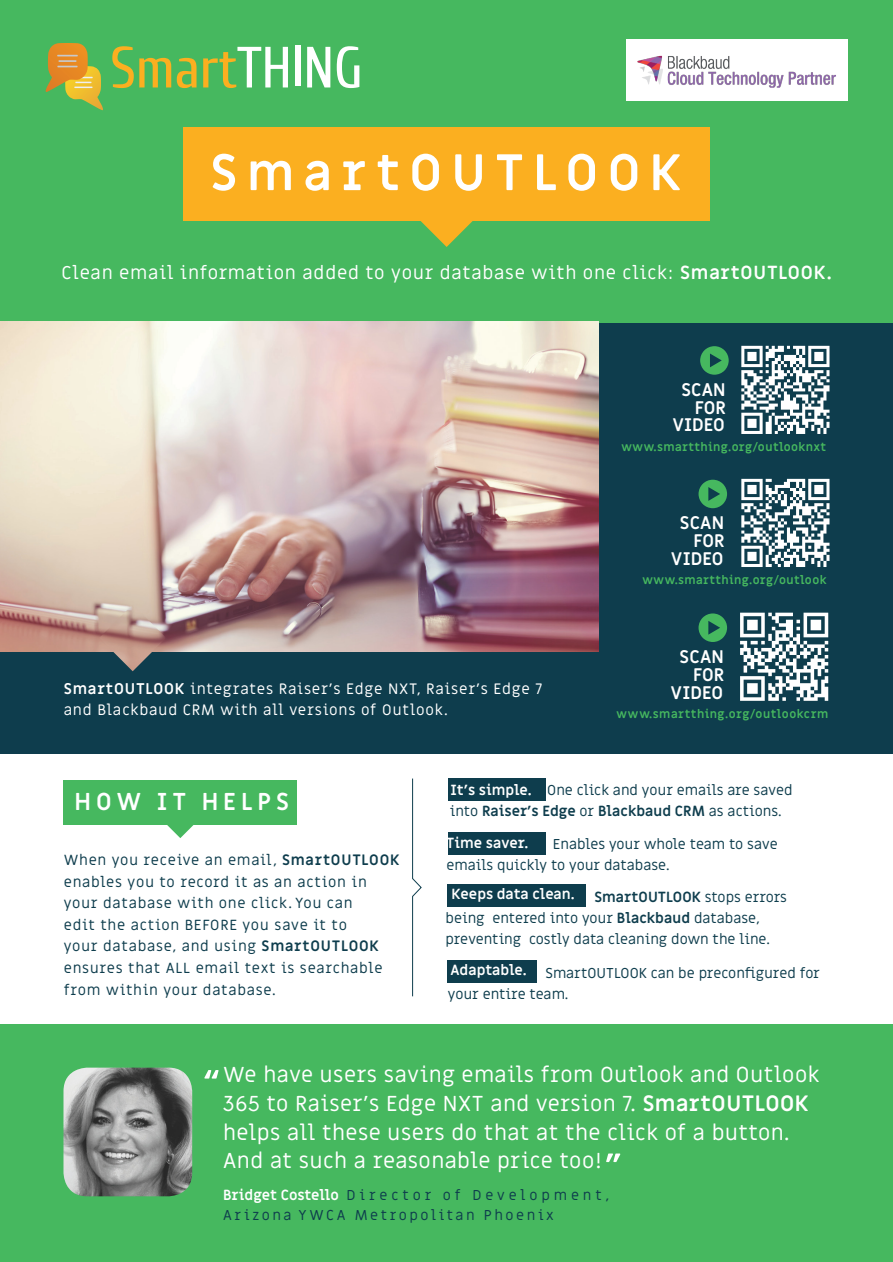
<style>
.page{position:relative;width:893px;height:1262px;background:#fff}
.page>*{position:absolute;margin:0;border:0;box-sizing:border-box;transform-origin:0 0}
.Paragraph_Style1{font:700 50.1px "Miriam Libre";letter-spacing:.18em;color:#fff}
.Paragraph_Style1-2{font:700 23.85px "Miriam Libre";letter-spacing:.2em;color:#fff}
.Paragraph_Style2{font:21.75px/28.7px "Miriam Libre";letter-spacing:.02em;color:#fff}
.Paragraph_Style1-3{font:18.45px "Miriam Libre";letter-spacing:.04em;color:#fff}
.Paragraph_Style3{font:700 17.85px/18px "Miriam Libre";letter-spacing:.005em;color:#fff;text-align:right}
.Paragraph_Style5{font:700 17.85px/18px "Miriam Libre";letter-spacing:.005em;color:#fff;text-align:right}
.Paragraph_Style7{font:700 17.85px/18px "Miriam Libre";letter-spacing:.005em;color:#fff;text-align:right}
.Paragraph_Style4{font:700 17.85px "Miriam Libre";color:#fff}
.Paragraph_Style6{font:700 17.85px "Miriam Libre";color:#fff}
.Paragraph_Style8{font:700 17.85px "Miriam Libre";color:#fff}
.Paragraph_Style2-2{font:15.15px/21.8px "Miriam Libre";letter-spacing:.05em;color:#fff}
.Paragraph_Style2-3{font:14.7px/21.6px "Miriam Libre";letter-spacing:.05em;color:#0e3d4d}
.Paragraph_Style9{font:14.4px/21px "Miriam Libre";color:#0e3d4d}
.Paragraph_Style1-4{font:14.4px/21px "Miriam Libre";color:#0e3d4d}
.Paragraph_Style2-4{font:14.4px/19.8px "Miriam Libre";letter-spacing:.18em;color:#0e3d4d}
.Paragraph_Style9-2{font:700 14.4px "Miriam Libre";letter-spacing:-.005em;color:#fff}
.Paragraph_Style1-5{font:700 14.4px "Miriam Libre";letter-spacing:-.005em;color:#fff}
.Paragraph_Style1-6{font:700 11.85px "Miriam Libre";letter-spacing:.03em;color:#46b85f}
.s1{font-weight:700}
.s2{font-weight:700;color:#fff}
</style>
<div class="page">
<div style="left:0;top:0;width:892px;height:1262px;background:#46b85f"></div>
<div style="left:0;top:718px;width:892px;height:306px;background:#fff"></div>
<div style="left:0;top:323px;width:892px;height:431px;background:#0e3d4d"></div>
<div style="left:183px;top:127px;width:527px;height:94px;background:#fbaf20"></div>
<svg style="left:420px;top:221px;width:53px;height:26px"></svg>
<img style="left:0;top:321px;width:598px;height:330px">
<img style="left:99px;top:604px;width:67px;height:67px">
<img style="left:63px;top:1067px;width:129px;height:129px">
<div style="left:448px;top:777px;width:97px;height:23px;background:#0e3d4d"></div>
<div style="left:448px;top:831px;width:97px;height:23px;background:#0e3d4d"></div>
<div style="left:448px;top:884px;width:138px;height:23px;background:#0e3d4d"></div>
<div style="left:448px;top:960px;width:89px;height:23px;background:#0e3d4d"></div>
<svg style="left:412px;top:778px;width:9px;height:218px"></svg>
<svg style="left:204px;top:1070px;width:14px;height:8px"></svg>
<svg style="left:606px;top:1153px;width:14px;height:9px"></svg>
<svg style="left:700px;top:346px;width:28px;height:29px"></svg>
<svg style="left:741px;top:346px;width:88px;height:88px"></svg>
<svg style="left:698px;top:480px;width:29px;height:28px"></svg>
<svg style="left:741px;top:479px;width:88px;height:88px"></svg>
<svg style="left:698px;top:613px;width:29px;height:29px"></svg>
<svg style="left:740px;top:612px;width:88px;height:89px"></svg>
<svg style="left:112px;top:46px;width:59px;height:42px"></svg>
<svg style="left:177px;top:58px;width:19px;height:30px"></svg>
<svg style="left:203px;top:47px;width:85px;height:41px"></svg>
<div style="left:295px;top:45px;width:5px;height:41px;background:#fff"></div>
<svg style="left:307px;top:47px;width:23px;height:40px"></svg>
<svg style="left:337px;top:46px;width:22px;height:42px"></svg>
<svg style="left:45px;top:43px;width:58px;height:67px"></svg>
<div style="left:64px;top:780px;width:233px;height:45px;background:#46b85f"></div>
<svg style="left:167px;top:825px;width:27px;height:13px"></svg>
<div style="left:626px;top:39px;width:221px;height:62px;background:#fff"></div>
<img style="left:637px;top:55px;width:199px;height:33px">
<p class="Paragraph_Style1" style="left:210px;top:142px;width:472px">SmartOUTLOOK</p>
<p class="Paragraph_Style1-3" style="left:61px;top:261px;width:771px">Clean email information added to your database with one click: <span class="s1">SmartOUTLOOK.</span></p>
<p class="Paragraph_Style3" style="left:681px;top:381px;width:46px">SCAN<br>FOR</p>
<p class="Paragraph_Style4" style="left:672px;top:414px;width:54px">VIDEO</p>
<p class="Paragraph_Style1-6" style="left:621px;top:439px;width:206px">www.smartthing.org/outlooknxt</p>
<p class="Paragraph_Style2-2" style="left:64px;top:678px;width:480px"><span class="s1">SmartOUTLOOK</span> integrates Raiser’s Edge NXT, Raiser’s Edge 7 and Blackbaud CRM with all versions of Outlook.</p>
<p class="Paragraph_Style5" style="left:680px;top:514px;width:46px">SCAN<br>FOR</p>
<p class="Paragraph_Style6" style="left:671px;top:547px;width:54px">VIDEO</p>
<p class="Paragraph_Style1-6" style="left:642px;top:573px;width:186px">www.smartthing.org/outlook</p>
<p class="Paragraph_Style7" style="left:679px;top:648px;width:46px">SCAN<br>FOR</p>
<p class="Paragraph_Style8" style="left:670px;top:681px;width:54px">VIDEO</p>
<p class="Paragraph_Style1-6" style="left:616px;top:706px;width:213px">www.smartthing.org/outlookcrm</p>
<p class="Paragraph_Style1-2" style="left:75px;top:787px;width:216px">HOW IT HELPS</p>
<p class="Paragraph_Style2-3" style="left:64px;top:850px;width:337px">When you receive an email, <span class="s1">SmartOUTLOOK </span>enables you to record it as an action in your database with one click. You can<br>edit the action BEFORE you save it to<br>your database, and using <span class="s1">SmartOUTLOOK </span>ensures that ALL email text is searchable from within your database.</p>
<p class="Paragraph_Style1-5" style="left:450px;top:780px;width:83px">It’s simple.</p>
<p class="Paragraph_Style1-4" style="left:450px;top:780px;width:344px;text-indent:97px">One click and your emails are saved into <span class="s1">Raiser’s Edge</span> or <span class="s1">Blackbaud CRM</span> as actions.</p>
<p class="Paragraph_Style9" style="left:446px;top:834px;width:332px;text-indent:106px">Enables your whole team to save emails quickly to your database.</p>
<p class="Paragraph_Style9" style="left:445px;top:886px;width:343px;text-indent:149px"><span class="s1">SmartOUTLOOK</span> stops errors being entered into your <span class="s1">Blackbaud</span> database, preventing costly data cleaning down the line.</p>
<p class="Paragraph_Style1-5" style="left:450px;top:961px;width:78px">Adaptable.</p>
<p class="Paragraph_Style9-2" style="left:446px;top:833px;width:84px">Time saver.</p>
<p class="Paragraph_Style9-2" style="left:451px;top:885px;width:125px">Keeps data clean.</p>
<p class="Paragraph_Style1-4" style="left:448px;top:963px;width:373px;text-indent:97px">SmartOUTLOOK can be preconfigured for your entire team.</p>
<p class="Paragraph_Style2" style="left:223px;top:1061px;width:597px">We have users saving emails from Outlook and Outlook 365 to Raiser’s Edge NXT and version 7. <span class="s1">SmartOUTLOOK </span>helps all these users do that at the click of a button.<br>And at such a reasonable price too!</p>
<p class="Paragraph_Style2-4" style="left:223px;top:1185px;width:387px"><span class="s2">Bridget Costello</span> D i r e c t o r o f D e v e l o p m e n t ,<br>Arizona YWCA Metropolitan Phoenix</p>
</div>
